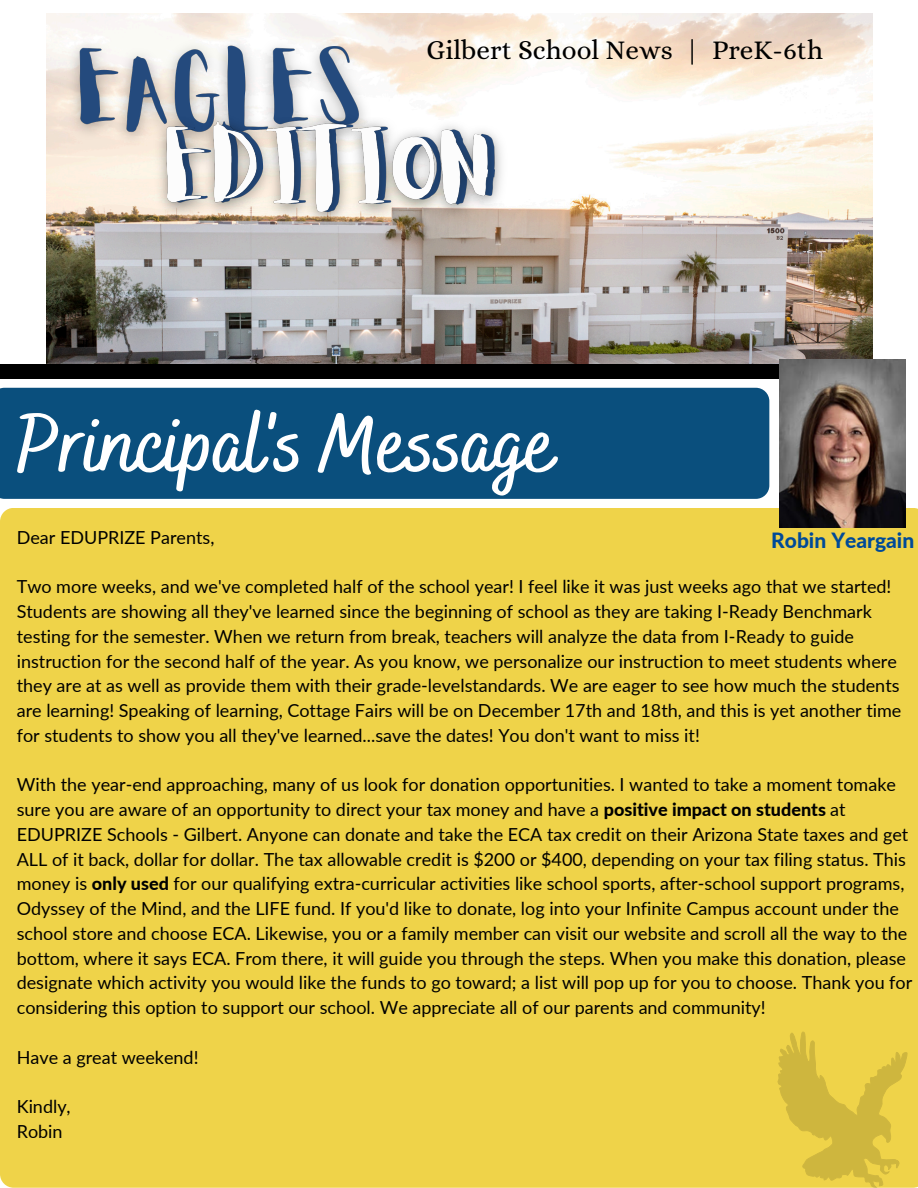
<style>
.page{position:relative;width:918px;height:1188px;background:#fff}
.page>*{position:absolute;margin:0;border:0;box-sizing:border-box;transform-origin:0 0}
.t1{font:700 82.5px "Bakerie Smooth";color:#fff}
.t2{font:27.15px "Alice";color:#000}
.t3{font:800 21px "Lato";color:#004a98}
.t4{font:18px/24.8px "Lato";color:#000}
.s1{font-weight:800}
</style>
<div class="page">
<div style="left:0;top:388px;width:769px;height:111px;background:#0a4f7d"></div>
<div style="left:0;top:508px;width:918px;height:680px;background:#efd349"></div>
<img style="left:46px;top:13px;width:826px;height:351px">
<div style="left:0;top:364px;width:884px;height:15px;background:#000"></div>
<svg style="left:778px;top:1032px;width:130px;height:156px;background:#e0c544"></svg>
<img style="left:780px;top:359px;width:126px;height:169px">
<img style="left:59px;top:25px;width:321px;height:133px">
<img style="left:145px;top:102px;width:364px;height:134px">
<p class="t2" style="left:427px;top:35px;width:398px">Gilbert School News | PreK-6th</p>
<p class="t1" style="left:17px;top:396px;width:539px">Principal's Message</p>
<p class="t4" style="left:17px;top:524px;width:199px">Dear EDUPRIZE Parents,</p>
<p class="t4" style="left:17px;top:574px;width:886px">Two more weeks, and we've completed half of the school year! I feel like it was just weeks ago that we started!<br>Students are showing all they've learned since the beginning of school as they are taking I-Ready Benchmark testing for the semester. When we return from break, teachers will analyze the data from I-Ready to guide instruction for the second half of the year. As you know, we personalize our instruction to meet students where they are at as well as provide them with their grade-levelstandards. We are eager to see how much the students are learning! Speaking of learning, Cottage Fairs will be on December 17th and 18th, and this is yet another time for students to show you all they've learned...save the dates! You don't want to miss it!</p>
<h2 class="t4" style="left:17px;top:772px;width:897px">With the year-end approaching, many of us look for donation opportunities. I wanted to take a moment tomake sure you are aware of an opportunity to direct your tax money and have a <span class="s1">positive impact on students</span> at EDUPRIZE Schools - Gilbert. Anyone can donate and take the ECA tax credit on their Arizona State taxes and get ALL of it back, dollar for dollar. The tax allowable credit is $200 or $400, depending on your tax filing status. This money is <span class="s1">only used</span> for our qualifying extra-curricular activities like school sports, after-school support programs, Odyssey of the Mind, and the LIFE fund. If you'd like to donate, log into your Infinite Campus account under the school store and choose ECA. Likewise, you or a family member can visit our website and scroll all the way to the bottom, where it says ECA. From there, it will guide you through the steps. When you make this donation, please designate which activity you would like the funds to go toward; a list will pop up for you to choose. Thank you for considering this option to support our school. We appreciate all of our parents and community!</h2>
<p class="t4" style="left:17px;top:1044px;width:183px">Have a great weekend!</p>
<p class="t4" style="left:17px;top:1094px;width:55px">Kindly,</p>
<p class="t4" style="left:17px;top:1118px;width:47px">Robin</p>
<p class="t3" style="left:771px;top:527px;width:145px">Robin Yeargain</p>
</div>
